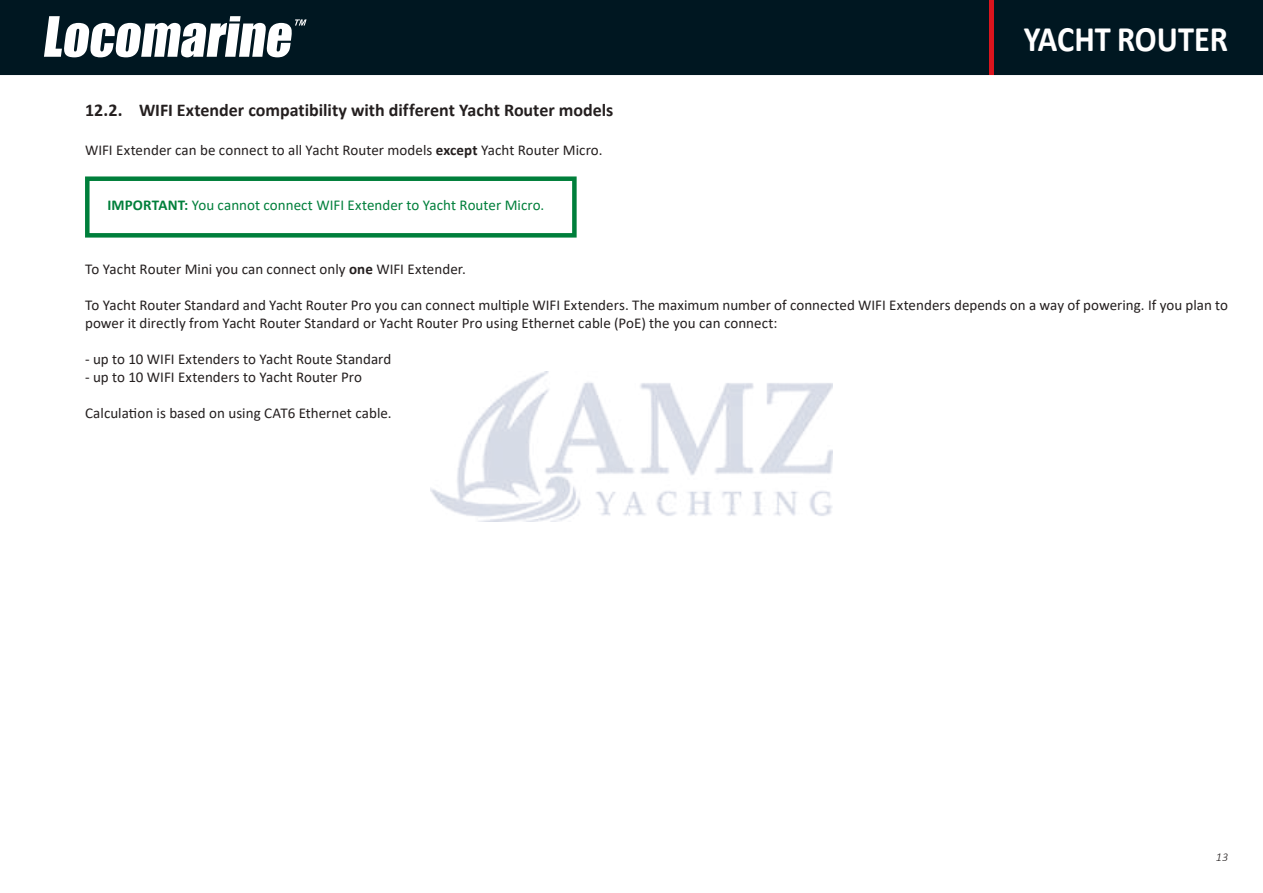
<style>
.page{position:relative;width:1263px;height:893px;background:#fff}
.page>*{position:absolute;margin:0;border:0;box-sizing:border-box;transform-origin:0 0}
.t1{font:700 36px "Calibri";color:#fff;scale:.9 1}
.t2{font:700 18px "Calibri";color:#241f1f}
.t3{font:15px/18px "Calibri";letter-spacing:.005em;color:#241f1f}
.t4{font:15px "Calibri";letter-spacing:.005em;color:#007f3b}
.t5{font:italic 300 12px "Calibri";color:#241f1f}
.s1{font-weight:700}
</style>
<div class="page">
<div style="left:0;top:0;width:1263px;height:76px;background:#001721"></div>
<svg style="left:44px;top:16px;width:263px;height:41px"></svg>
<div style="left:989px;top:0;width:5px;height:76px;background:#db141d"></div>
<hr style="left:0;top:75px;width:1263px;height:2px;background:#fff">
<div style="left:85px;top:176px;width:492px;height:62px;border:4px solid #007f3b"></div>
<img style="left:430px;top:371px;width:402px;height:150px">
<p class="t2" style="left:85px;top:97px;width:530px">12.2. WIFI Extender compatibility with different Yacht Router models</p>
<p class="t3" style="left:85px;top:142px;width:519px">WIFI Extender can be connect to all Yacht Router models <span class="s1">except</span> Yacht Router Micro.</p>
<p class="t4" style="left:108px;top:195px;width:438px"><span class="s1">IMPORTANT:</span> You cannot connect WIFI Extender to Yacht Router Micro.</p>
<h1 class="t1" style="left:1024px;top:13px;width:228px">YACHT ROUTER</h1>
<p class="t3" style="left:85px;top:260px;width:382px">To Yacht Router Mini you can connect only <span class="s1">one</span> WIFI Extender.</p>
<p class="t3" style="left:85px;top:296px;width:1144px">To Yacht Router Standard and Yacht Router Pro you can connect multiple WIFI Extenders. The maximum number of connected WIFI Extenders depends on a way of powering. If you plan to power it directly from Yacht Router Standard or Yacht Router Pro using Ethernet cable (PoE) the you can connect:</p>
<p class="t3" style="left:85px;top:350px;width:308px">- up to 10 WIFI Extenders to Yacht Route Standard</p>
<p class="t3" style="left:85px;top:368px;width:279px">- up to 10 WIFI Extenders to Yacht Router Pro</p>
<p class="t3" style="left:85px;top:404px;width:308px">Calculation is based on using CAT6 Ethernet cable.</p>
<p class="t5" style="left:1216px;top:850px;width:14px">13</p>
</div>
